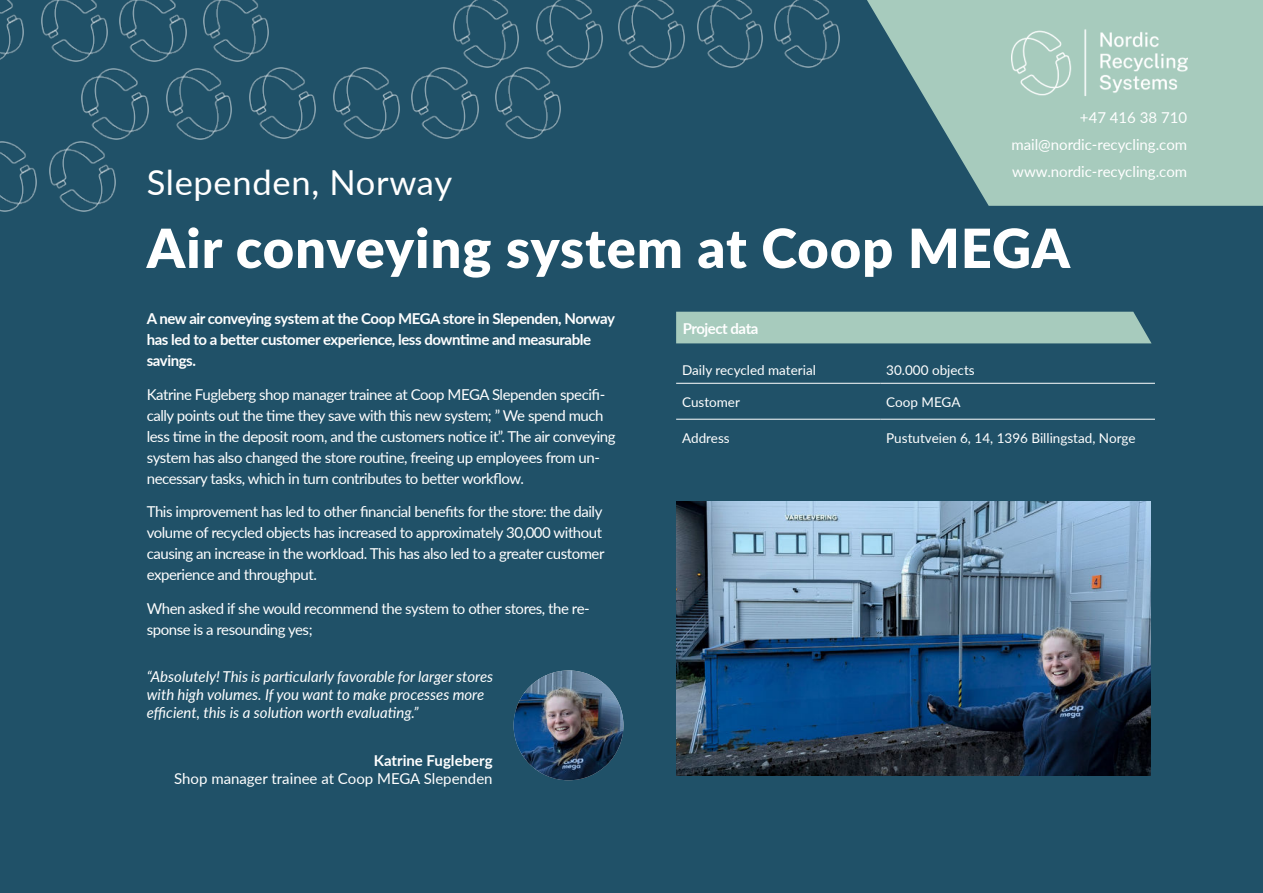
<style>
.page{position:relative;width:1263px;height:893px;background:#205168}
.page>*{position:absolute;margin:0;border:0;box-sizing:border-box;transform-origin:0 0}
.t1{font:900 54px "Lato";letter-spacing:.015em;color:#fff}
.t2{font:34.5px "Lato";letter-spacing:.02em;color:#fff}
.t3{font:15px/21px "Lato";letter-spacing:-.03em;color:#fff}
.t4{font:italic 15px/18px "Lato";color:#fff}
.t5{font:700 15px/21px "Lato";letter-spacing:-.03em;color:#fff}
.t6{font:15px "Lato";color:#fff}
.t7{font:700 15px "Lato";color:#fff}
.t8{font:13.5px "Lato";color:#fff}
</style>
<div class="page">
<img style="left:676px;top:502px;width:474px;height:273px">
<hr style="left:676px;top:383px;width:204px;height:1px;background:#fff">
<hr style="left:880px;top:383px;width:275px;height:1px;background:#fff">
<hr style="left:676px;top:419px;width:204px;height:1px;background:#fff">
<hr style="left:880px;top:419px;width:275px;height:1px;background:#fff">
<svg style="left:867px;top:0;width:396px;height:206px;fill:#a7cbbd"></svg>
<img style="left:82px;top:69px;width:66px;height:70px">
<img style="left:166px;top:69px;width:66px;height:70px">
<img style="left:0;top:141px;width:36px;height:71px">
<img style="left:49px;top:141px;width:66px;height:71px">
<img style="left:42px;top:0;width:66px;height:62px">
<img style="left:120px;top:0;width:66px;height:62px">
<img style="left:203px;top:0;width:66px;height:62px">
<img style="left:0;top:0;width:23px;height:60px">
<img style="left:1012px;top:26px;width:175px;height:72px">
<img style="left:618px;top:0;width:66px;height:68px">
<img style="left:334px;top:68px;width:66px;height:71px">
<img style="left:412px;top:68px;width:66px;height:71px">
<img style="left:495px;top:68px;width:65px;height:71px">
<img style="left:453px;top:0;width:65px;height:68px">
<img style="left:537px;top:0;width:66px;height:68px">
<img style="left:250px;top:68px;width:65px;height:71px">
<img style="left:697px;top:0;width:65px;height:68px">
<img style="left:774px;top:0;width:66px;height:68px">
<div style="left:676px;top:312px;width:475px;height:31px;background:#a7cbbd"></div>
<img style="left:514px;top:670px;width:109px;height:110px;border-radius:55px">
<p class="t3" style="left:1011px;top:104px;width:177px;line-height:27px;text-align:justify;text-indent:69px">+47 416 38 710 mail@nordic-recycling.com www.nordic-recycling.com</p>
<h2 class="t2" style="left:147px;top:157px;width:307px">Slependen, Norway</h2>
<h1 class="t1" style="left:147px;top:227px;width:925px">Air conveying system at Coop MEGA</h1>
<p class="t5" style="left:147px;top:309px;width:470px">A new air conveying system at the Coop MEGA store in Slependen, Norway has led to a better customer experience, less downtime and measurable savings.</p>
<p class="t3" style="left:147px;top:383px;width:470px">Katrine Fugleberg shop manager trainee at Coop MEGA Slependen specifi&shy;cally points out the time they save with this new system; ” We spend much less time in the deposit room, and the customers notice it”. The air conveying system has also changed the store routine, freeing up employees from un&shy;necessary tasks, which in turn contributes to better workflow.</p>
<p class="t3" style="left:147px;top:501px;width:459px">This improvement has led to other financial benefits for the store: the daily volume of recycled objects has increased to approximately 30,000 without causing an increase in the workload. This has also led to a greater customer experience and throughput.</p>
<p class="t3" style="left:147px;top:597px;width:444px">When asked if she would recommend the system to other stores, the re&shy;sponse is a resounding yes;</p>
<p class="t4" style="left:147px;top:667px;width:348px">“Absolutely! This is particularly favorable for larger stores with high volumes. If you want to make processes more efficient, this is a solution worth evaluating.”</p>
<p class="t7" style="left:374px;top:749px;width:120px">Katrine Fugleberg</p>
<p class="t6" style="left:174px;top:773px;width:320px">Shop manager trainee at Coop MEGA Slependen</p>
<p class="t5" style="left:683px;top:319px;width:77px">Project data</p>
<p class="t8" style="left:682px;top:365px;width:135px">Daily recycled material</p>
<p class="t8" style="left:886px;top:360px;width:90px">30.000 objects</p>
<p class="t8" style="left:682px;top:397px;width:59px">Customer</p>
<p class="t8" style="left:886px;top:397px;width:76px">Coop MEGA</p>
<p class="t8" style="left:682px;top:433px;width:49px">Address</p>
<p class="t8" style="left:886px;top:428px;width:251px">Pustutveien 6, 14, 1396 Billingstad, Norge</p>
</div>
